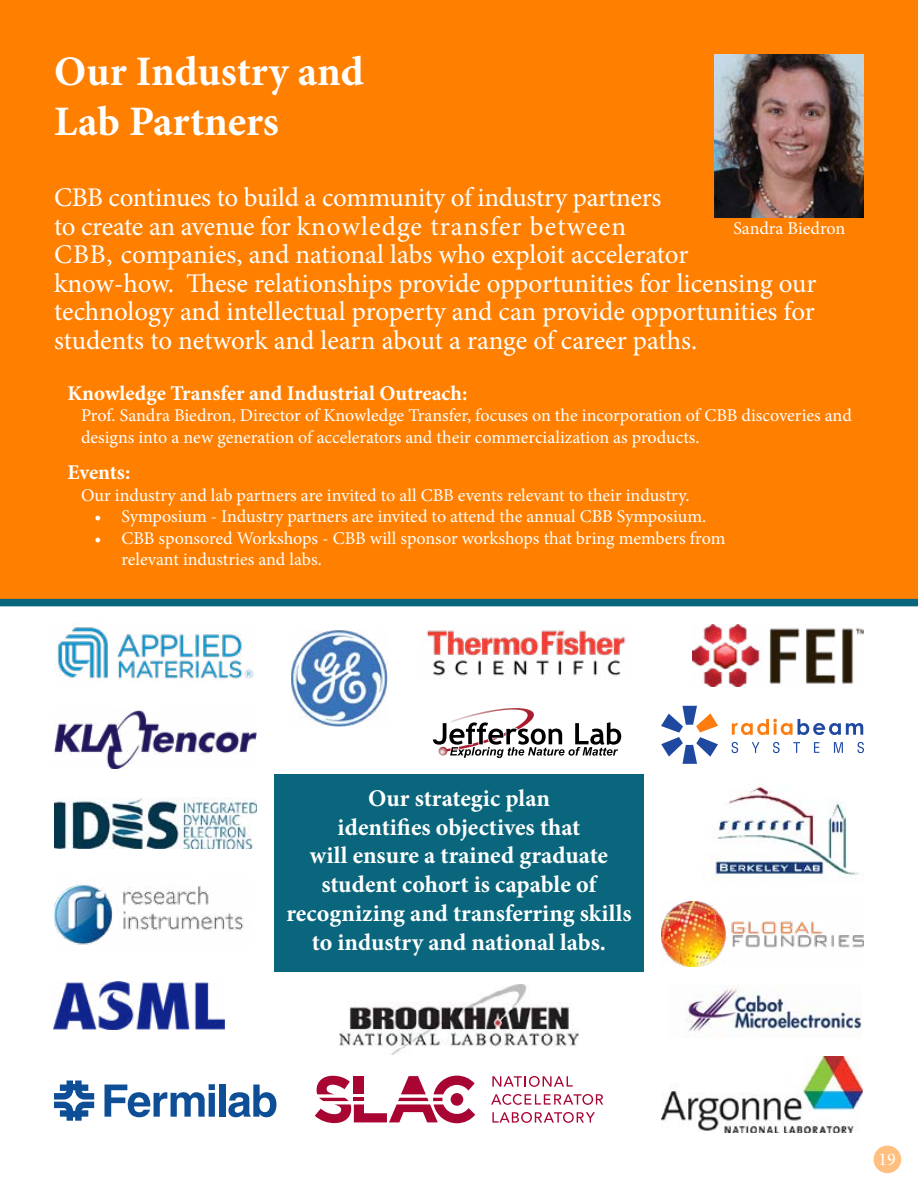
<style>
.page{position:relative;width:918px;height:1188px;background:#fff}
.page>*{position:absolute;margin:0;border:0;box-sizing:border-box;transform-origin:0 0}
.t1{font:700 42px/50.4px "Minion Pro";color:#fff}
.t2{font:27px/28.5px "Minion Pro";letter-spacing:-.005em;color:#fff}
.t3{font:700 24px/28.8px "Minion Pro";color:#fff;text-align:center}
.t4{font:700 21px "Minion Pro";color:#fff}
.t5{font:18px/21.6px "Minion Pro";letter-spacing:-.005em;color:#fff}
</style>
<div class="page">
<div style="left:274px;top:774px;width:370px;height:198px;background:#09667c"></div>
<div style="left:0;top:0;width:918px;height:599px;background:#ff7f00"></div>
<img style="left:54px;top:710px;width:203px;height:58px">
<img style="left:291px;top:630px;width:96px;height:97px">
<img style="left:54px;top:982px;width:170px;height:48px">
<img style="left:57px;top:624px;width:197px;height:55px">
<img style="left:54px;top:797px;width:203px;height:52px">
<img style="left:54px;top:884px;width:190px;height:61px">
<img style="left:686px;top:986px;width:175px;height:51px">
<img style="left:661px;top:902px;width:203px;height:65px">
<svg style="left:661px;top:706px;width:57px;height:58px"></svg>
<svg style="left:793px;top:742px;width:7px;height:11px"></svg>
<svg style="left:834px;top:742px;width:9px;height:11px"></svg>
<svg style="left:752px;top:742px;width:7px;height:11px"></svg>
<svg style="left:814px;top:742px;width:6px;height:11px"></svg>
<svg style="left:773px;top:742px;width:7px;height:11px"></svg>
<svg style="left:732px;top:742px;width:7px;height:11px"></svg>
<svg style="left:857px;top:742px;width:7px;height:11px"></svg>
<svg style="left:732px;top:718px;width:131px;height:17px"></svg>
<img style="left:426px;top:628px;width:200px;height:51px">
<div style="left:0;top:599px;width:918px;height:7px;background:#09667c"></div>
<svg style="left:54px;top:1080px;width:40px;height:41px"></svg>
<svg style="left:105px;top:1084px;width:110px;height:33px"></svg>
<div style="left:219px;top:1085px;width:6px;height:32px;background:#0d4e96"></div>
<svg style="left:228px;top:1085px;width:48px;height:32px"></svg>
<img style="left:661px;top:1057px;width:202px;height:75px">
<img style="left:692px;top:625px;width:172px;height:61px">
<img style="left:340px;top:985px;width:238px;height:70px">
<svg style="left:492px;top:1076px;width:81px;height:11px"></svg>
<svg style="left:491px;top:1094px;width:112px;height:11px"></svg>
<svg style="left:492px;top:1112px;width:103px;height:11px"></svg>
<svg style="left:315px;top:1076px;width:160px;height:47px"></svg>
<img style="left:714px;top:786px;width:145px;height:94px">
<svg style="left:433px;top:708px;width:188px;height:50px"></svg>
<img style="left:715px;top:54px;width:149px;height:163px">
<div style="left:874px;top:1146px;width:27px;height:27px;background:#ffbf80;border-radius:50%"></div>
<h1 class="t1" style="left:54px;top:45px;width:311px">Our Industry and<br>Lab Partners</h1>
<p class="t2" style="left:54px;top:183px;width:764px">CBB continues to build a community of industry partners<br>to create an avenue for knowledge transfer between<br>CBB, companies, and national labs who exploit accelerator<br>know-how. These relationships provide opportunities for licensing our technology and intellectual property and can provide opportunities for students to network and learn about a range of career paths.</p>
<p class="t5" style="left:733px;top:217px;width:113px">Sandra Biedron</p>
<p class="t4" style="left:68px;top:378px;width:401px">Knowledge Transfer and Industrial Outreach:</p>
<p class="t5" style="left:81px;top:405px;width:772px">Prof. Sandra Biedron, Director of Knowledge Transfer, focuses on the incorporation of CBB discoveries and designs into a new generation of accelerators and their commercialization as products.</p>
<p class="t4" style="left:68px;top:458px;width:64px">Events:</p>
<p class="t5" style="left:81px;top:484px;width:610px">Our industry and lab partners are invited to all CBB events relevant to their industry.</p>
<p class="t5" style="left:94px;top:506px;width:613px">• Symposium - Industry partners are invited to attend the annual CBB Symposium.</p>
<p class="t5" style="left:122px;top:527px;width:605px;text-indent:-27px">• CBB sponsored Workshops - CBB will sponsor workshops that bring members from relevant industries and labs.</p>
<h3 class="t3" style="left:286px;top:783px;width:347px">Our strategic plan<br>identifies objectives that<br>will ensure a trained graduate student cohort is capable of recognizing and transferring skills to industry and national labs.</h3>
<p class="t5" style="left:878px;top:1148px;width:19px">19</p>
</div>
